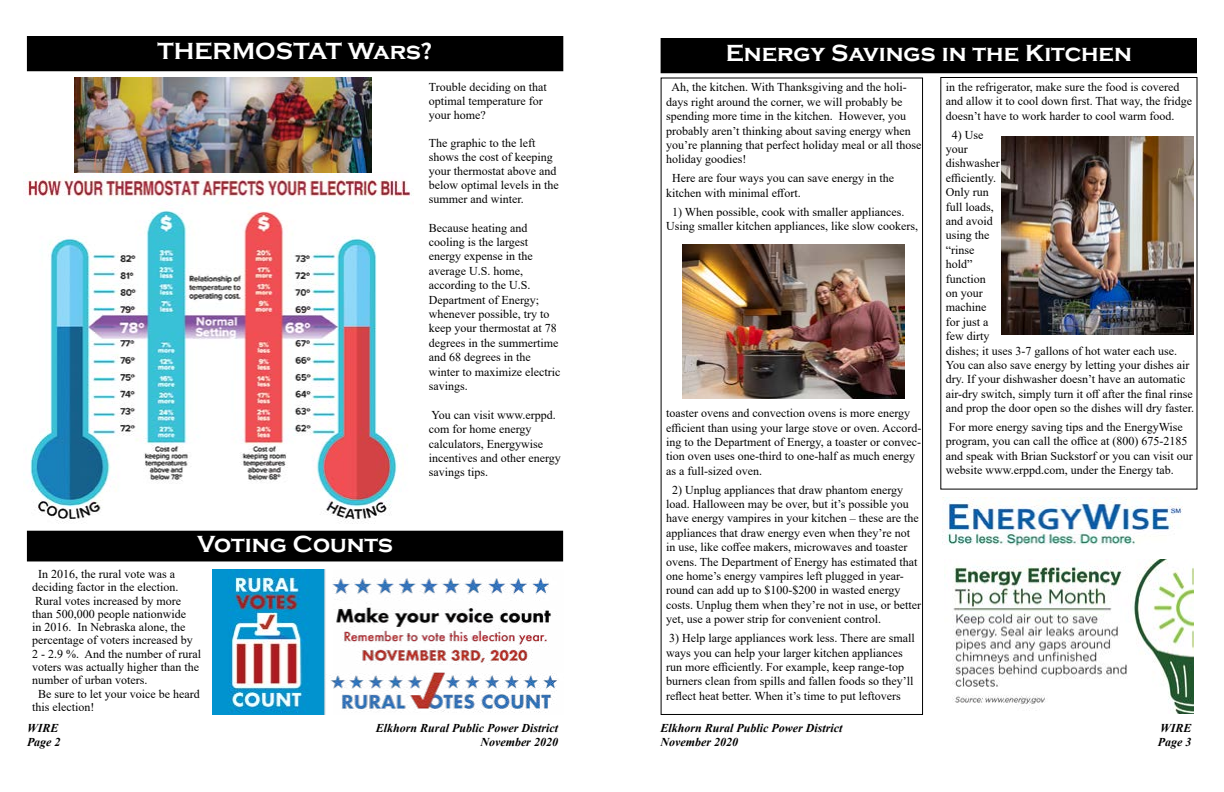
<style>
.page{position:relative;width:1224px;height:792px;background:#fff}
.page>*{position:absolute;margin:0;border:0;box-sizing:border-box;transform-origin:0 0}
.t1{font:700 24px "Copperplate Gothic";color:#fff}
.t2{font:12px/14.4px "Times New Roman";color:#000}
.t3{font:italic 700 12px "Times New Roman";color:#000}
</style>
<div class="page">
<div style="left:27px;top:531px;width:536px;height:30px;background:#000"></div>
<div style="left:661px;top:38px;width:535px;height:35px;background:#000"></div>
<div style="left:661px;top:78px;width:262px;height:637px;border:1px solid #000"></div>
<img style="left:943px;top:497px;width:240px;height:49px">
<img style="left:213px;top:570px;width:344px;height:145px">
<img style="left:1001px;top:137px;width:193px;height:198px">
<img style="left:683px;top:244px;width:221px;height:154px">
<img style="left:944px;top:559px;width:249px;height:155px">
<img style="left:23px;top:173px;width:389px;height:351px">
<div style="left:27px;top:36px;width:536px;height:35px;background:#000"></div>
<img style="left:75px;top:78px;width:297px;height:94px">
<h1 class="t1" style="left:158px;top:38px;width:276px">THERMOSTAT Wars?</h1>
<h1 class="t1" style="left:197px;top:531px;width:198px">Voting Counts</h1>
<p class="t2" style="left:38px;top:566px;width:138px">In 2016, the rural vote was a</p>
<p class="t2" style="left:32px;top:580px;width:148px">deciding factor in the election.</p>
<p class="t2" style="left:35px;top:593px;width:147px">Rural votes increased by more</p>
<p class="t2" style="left:32px;top:606px;width:155px">than 500,000 people nationwide</p>
<p class="t2" style="left:32px;top:620px;width:155px">in 2016. In Nebraska alone, the</p>
<p class="t2" style="left:32px;top:633px;width:162px">percentage of voters increased by</p>
<p class="t2" style="left:32px;top:646px;width:170px">2 - 2.9 %. And the number of rural</p>
<p class="t2" style="left:32px;top:659px;width:168px">voters was actually higher than the</p>
<p class="t2" style="left:32px;top:673px;width:117px">number of urban voters.</p>
<p class="t2" style="left:38px;top:686px;width:163px">Be sure to let your voice be heard</p>
<p class="t2" style="left:32px;top:699px;width:64px">this election!</p>
<p class="t2" style="left:429px;top:79px;width:119px;line-height:14px">Trouble deciding on that optimal temperature for your home?</p>
<p class="t2" style="left:429px;top:135px;width:131px;line-height:14px">The graphic to the left shows the cost of keeping your thermostat above and below optimal levels in the summer and winter.</p>
<p class="t2" style="left:429px;top:220px;width:133px">Because heating and cooling is the largest energy expense in the average U.S. home, according to the U.S.<br>Department of Energy; whenever possible, try to keep your thermostat at 78 degrees in the summertime and 68 degrees in the winter to maximize electric savings.</p>
<p class="t2" style="left:429px;top:407px;width:134px">You can visit www.erppd. com for home energy calculators, Energywise incentives and other energy savings tips.</p>
<p class="t3" style="left:27px;top:719px;width:33px">WIRE</p>
<p class="t3" style="left:376px;top:719px;width:184px">Elkhorn Rural Public Power District</p>
<p class="t3" style="left:27px;top:734px;width:35px">Page 2</p>
<p class="t3" style="left:480px;top:734px;width:79px">November 2020</p>
<h1 class="t1" style="left:726px;top:40px;width:408px">Energy Savings in the Kitchen</h1>
<p class="t2" style="left:666px;top:80px;width:257px;text-indent:5px">Ah, the kitchen. With Thanksgiving and the holi&shy;days right around the corner, we will probably be spending more time in the kitchen. However, you probably aren’t thinking about saving energy when you’re planning that perfect holiday meal or all those holiday goodies!</p>
<p class="t2" style="left:666px;top:171px;width:230px;text-indent:6px">Here are four ways you can save energy in the kitchen with minimal effort.</p>
<p class="t2" style="left:666px;top:204px;width:253px;text-indent:6px">1) When possible, cook with smaller appliances.<br>Using smaller kitchen appliances, like slow cookers,</p>
<p class="t2" style="left:946px;top:79px;width:248px">in the refrigerator, make sure the food is covered and allow it to cool down first. That way, the fridge doesn’t have to work harder to cool warm food.</p>
<p class="t2" style="left:946px;top:127px;width:250px;text-indent:6px">4) Use<br>your<br>dishwasher<br>efficiently.<br>Only run<br>full loads,<br>and avoid<br>using the<br>“rinse<br>hold”<br>function<br>on your<br>machine<br>for just a<br>few dirty<br>dishes; it uses 3-7 gallons of hot water each use.<br>You can also save energy by letting your dishes air dry. If your dishwasher doesn’t have an automatic air-dry switch, simply turn it off after the final rinse and prop the door open so the dishes will dry faster.</p>
<p class="t2" style="left:946px;top:419px;width:248px">For more energy saving tips and the EnergyWise program, you can call the office at (800) 675-2185 and speak with Brian Suckstorf or you can visit our website www.erppd.com, under the Energy tab.</p>
<p class="t2" style="left:666px;top:406px;width:257px">toaster ovens and convection ovens is more energy efficient than using your large stove or oven. Accord&shy;ing to the Department of Energy, a toaster or convec&shy;tion oven uses one-third to one-half as much energy as a full-sized oven.</p>
<p class="t2" style="left:666px;top:482px;width:256px;text-indent:6px">2) Unplug appliances that draw phantom energy load. Halloween may be over, but it’s possible you have energy vampires in your kitchen – these are the appliances that draw energy even when they’re not in use, like coffee makers, microwaves and toaster ovens. The Department of Energy has estimated that one home’s energy vampires left plugged in year&shy;round can add up to $100-$200 in wasted energy costs. Unplug them when they’re not in use, or better yet, use a power strip for convenient control.</p>
<p class="t2" style="left:666px;top:631px;width:250px">3) Help large appliances work less. There are small ways you can help your larger kitchen appliances run more efficiently. For example, keep range-top burners clean from spills and fallen foods so they’ll reflect heat better. When it’s time to put leftovers</p>
<p class="t3" style="left:661px;top:719px;width:184px">Elkhorn Rural Public Power District</p>
<p class="t3" style="left:1160px;top:719px;width:33px">WIRE</p>
<p class="t3" style="left:661px;top:734px;width:79px">November 2020</p>
<p class="t3" style="left:1158px;top:734px;width:35px">Page 3</p>
</div>
